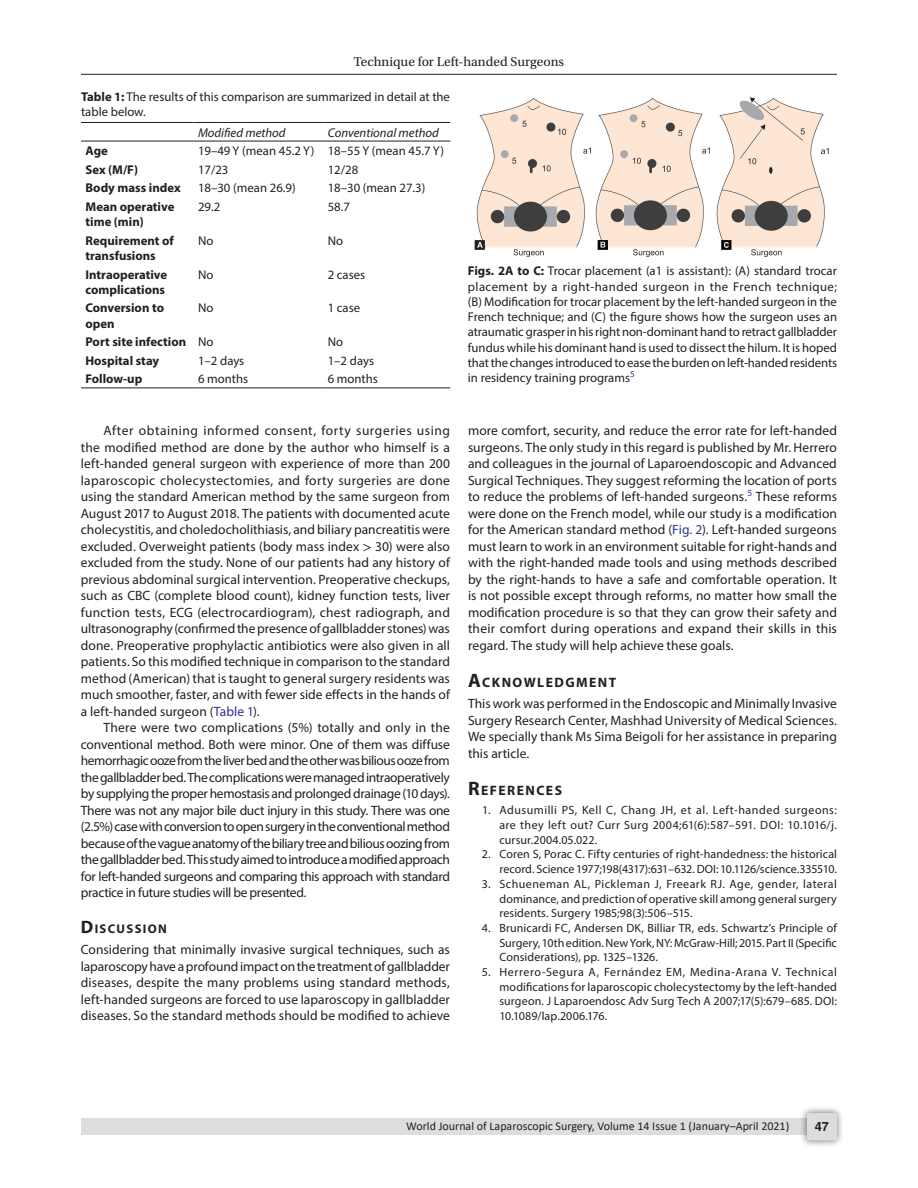
<style>
.page{position:relative;width:918px;height:1188px;background:#fff}
.page>*{position:absolute;margin:0;border:0;box-sizing:border-box;transform-origin:0 0}
.Head-1{font:700 13.65px "Myriad Pro";letter-spacing:.105em;color:#231f20}
.Para-Indent{font:13.5px/16.5px "Myriad Pro";letter-spacing:-.01em;color:#231f20;text-align:justify}
.Para-NoIndent{font:13.5px/16.5px "Myriad Pro";letter-spacing:.005em;color:#231f20;text-align:justify}
.t1{font:13.5px "Utopia Std";color:#231f20}
.FigCaption{font:12.75px/15.3px "Myriad Pro";letter-spacing:-.005em;color:#231f20;text-align:justify}
.TableBody{font:700 12.75px/15.3px "Myriad Pro";color:#231f20}
.TableBody-2{font:12.75px "Myriad Pro";color:#231f20}
.TableCaption{font:12.75px/15.3px "Myriad Pro";color:#231f20}
.TableHeader{font:italic 12.75px "Myriad Pro";color:#231f20}
.t2{font:700 12.75px "Helvetica LT Std";color:#231f20}
.Head-1-2{font:700 12.6px "Myriad Pro";letter-spacing:.105em;color:#231f20}
.References{font:12px/14.7px "Myriad Pro";letter-spacing:.005em;color:#231f20;text-align:justify}
.t3{font:12px "Calibri";color:#231f20}
.s1{font-weight:700}
.s2{font-family:"STIX General"}
.s3{color:#2e3092}
.s4{font-size:18px}
.s5{font-size:19.5px}
</style>
<div class="page">
<hr style="left:81px;top:74px;width:756px;height:1px;background:#231f20">
<div style="left:81px;top:1119px;width:756px;height:16px;background:#dcdddf"></div>
<div style="left:800px;top:1106px;width:44px;height:41px;background:#231f20;opacity:.61"></div>
<div style="left:807px;top:1113px;width:30px;height:27px;background:#dcdddf;border-radius:2px"></div>
<img style="left:474px;top:97px;width:355px;height:160px">
<hr style="left:81px;top:122px;width:113px;height:1px;background:#231f20">
<hr style="left:194px;top:122px;width:129px;height:1px;background:#231f20">
<hr style="left:323px;top:122px;width:127px;height:1px;background:#231f20">
<hr style="left:81px;top:141px;width:113px;height:1px;background:#231f20">
<hr style="left:194px;top:141px;width:129px;height:1px;background:#231f20">
<hr style="left:323px;top:141px;width:127px;height:1px;background:#231f20">
<hr style="left:81px;top:388px;width:113px;height:1px;background:#231f20">
<hr style="left:194px;top:388px;width:129px;height:1px;background:#231f20">
<hr style="left:323px;top:388px;width:127px;height:1px;background:#231f20">
<p class="t1" style="left:354px;top:55px;width:212px">Technique for Left-handed Surgeons</p>
<p class="TableCaption" style="left:81px;top:89px;width:370px"><span class="s1">Table 1:</span> The results of this comparison are summarized in detail at the table below.</p>
<p class="TableHeader" style="left:198px;top:124px;width:89px">Modified method</p>
<p class="TableHeader" style="left:328px;top:124px;width:113px">Conventional method</p>
<p class="TableBody" style="left:86px;top:143px;width:24px">Age</p>
<p class="TableBody-2" style="left:198px;top:143px;width:118px">19–49 Y (mean 45.2 Y)</p>
<p class="TableBody-2" style="left:328px;top:143px;width:118px">18–55 Y (mean 45.7 Y)</p>
<p class="TableBody" style="left:86px;top:161px;width:54px">Sex (M/F)</p>
<p class="TableBody-2" style="left:198px;top:162px;width:32px">17/23</p>
<p class="TableBody-2" style="left:328px;top:162px;width:32px">12/28</p>
<p class="TableBody" style="left:86px;top:180px;width:97px">Body mass index</p>
<p class="TableBody-2" style="left:198px;top:180px;width:99px">18–30 (mean 26.9)</p>
<p class="TableBody-2" style="left:328px;top:180px;width:99px">18–30 (mean 27.3)</p>
<p class="TableBody" style="left:86px;top:198px;width:90px">Mean operative time (min)</p>
<p class="TableBody-2" style="left:198px;top:199px;width:24px">29.2</p>
<p class="TableBody-2" style="left:328px;top:199px;width:24px">58.7</p>
<p class="TableBody" style="left:86px;top:232px;width:90px">Requirement of transfusions</p>
<p class="TableBody-2" style="left:198px;top:233px;width:17px">No</p>
<p class="TableBody-2" style="left:328px;top:233px;width:17px">No</p>
<p class="TableBody" style="left:86px;top:266px;width:83px">Intraoperative complications</p>
<p class="TableBody-2" style="left:198px;top:266px;width:17px">No</p>
<p class="TableBody-2" style="left:328px;top:266px;width:39px">2 cases</p>
<p class="TableBody" style="left:86px;top:300px;width:80px">Conversion to open</p>
<p class="TableBody-2" style="left:198px;top:300px;width:17px">No</p>
<p class="TableBody-2" style="left:328px;top:300px;width:34px">1 case</p>
<p class="TableBody" style="left:86px;top:334px;width:102px">Port site infection</p>
<p class="TableBody-2" style="left:198px;top:334px;width:17px">No</p>
<p class="TableBody-2" style="left:328px;top:334px;width:17px">No</p>
<p class="TableBody" style="left:86px;top:352px;width:75px">Hospital stay</p>
<p class="TableBody-2" style="left:198px;top:353px;width:48px">1–2 days</p>
<p class="TableBody-2" style="left:328px;top:353px;width:48px">1–2 days</p>
<p class="TableBody" style="left:86px;top:371px;width:58px">Follow-up</p>
<p class="TableBody-2" style="left:198px;top:371px;width:52px">6 months</p>
<p class="TableBody-2" style="left:328px;top:371px;width:52px">6 months</p>
<p class="Para-Indent" style="left:81px;top:422px;width:371px;text-indent:22px">After obtaining informed consent, forty surgeries using the modified method are done by the author who himself is a left-handed general surgeon with experience of more than 200 laparoscopic cholecystectomies, and forty surgeries are done using the standard American method by the same surgeon from August 2017 to August 2018. The patients with documented acute cholecystitis, and choledocholithiasis, and biliary pancreatitis were excluded. Overweight patients (body mass index <span class="s2">&gt;</span> 30) were also excluded from the study. None of our patients had any history of previous abdominal surgical intervention. Preoperative checkups, such as CBC (complete blood count), kidney function tests, liver function tests, ECG (electrocardiogram), chest radiograph, and ultrasonography (confirmed the presence of gallbladder stones) was done. Preoperative prophylactic antibiotics were also given in all patients. So this modified technique in comparison to the standard method (American) that is taught to general surgery residents was much smoother, faster, and with fewer side effects in the hands of a left-handed surgeon (<span class="s3">Table 1</span>).</p>
<p class="Para-Indent" style="left:81px;top:719px;width:371px;text-indent:22px">There were two complications (5%) totally and only in the conventional method. Both were minor. One of them was diffuse hemorrhagic ooze from the liver bed and the other was bilious ooze from the gallbladder bed. The complications were managed intraoperatively by supplying the proper hemostasis and prolonged drainage (10 days).<br>There was not any major bile duct injury in this study. There was one (2.5%) case with conversion to open surgery in the conventional method because of the vague anatomy of the biliary tree and bilious oozing from the gallbladder bed. This study aimed to introduce a modified approach for left-handed surgeons and comparing this approach with standard practice in future studies will be presented.</p>
<p class="Head-1-2" style="left:81px;top:921px;width:88px"><span class="s4">D</span>ISCUSSION</p>
<p class="Para-NoIndent" style="left:81px;top:941px;width:371px">Considering that minimally invasive surgical techniques, such as laparoscopy have a profound impact on the treatment of gallbladder diseases, despite the many problems using standard methods, left-handed surgeons are forced to use laparoscopy in gallbladder diseases. So the standard methods should be modified to achieve</p>
<p class="FigCaption" style="left:468px;top:263px;width:371px"><span class="s1">Figs. 2A to C:</span> Trocar placement (a1 is assistant): (A) standard trocar placement by a right-handed surgeon in the French technique; (B) Modification for trocar placement by the left-handed surgeon in the French technique; and (C) the figure shows how the surgeon uses an atraumatic grasper in his right non-dominant hand to retract gallbladder fundus while his dominant hand is used to dissect the hilum. It is hoped that the changes introduced to ease the burden on left-handed residents in residency training programs<sup>5</sup></p>
<p class="Para-NoIndent" style="left:468px;top:422px;width:371px">more comfort, security, and reduce the error rate for left-handed surgeons. The only study in this regard is published by Mr. Herrero and colleagues in the journal of Laparoendoscopic and Advanced Surgical Techniques. They suggest reforming the location of ports to reduce the problems of left-handed surgeons.<sup>5</sup> These reforms were done on the French model, while our study is a modification for the American standard method (<span class="s3">Fig. 2</span>). Left-handed surgeons must learn to work in an environment suitable for right-hands and with the right-handed made tools and using methods described by the right-hands to have a safe and comfortable operation. It is not possible except through reforms, no matter how small the modification procedure is so that they can grow their safety and their comfort during operations and expand their skills in this regard. The study will help achieve these goals.</p>
<p class="Head-1" style="left:468px;top:674px;width:150px"><span class="s5">A</span>CKNOWLEDGMENT</p>
<p class="Para-NoIndent" style="left:468px;top:695px;width:371px">This work was performed in the Endoscopic and Minimally Invasive Surgery Research Center, Mashhad University of Medical Sciences.<br>We specially thank Ms Sima Beigoli for her assistance in preparing this article.</p>
<p class="Head-1" style="left:468px;top:782px;width:96px"><span class="s5">R</span>EFERENCES</p>
<p class="References" style="left:500px;top:803px;width:339px;text-indent:-17px">1. Adusumilli PS, Kell C, Chang JH, et al. Left-handed surgeons: are they left out? Curr Surg 2004;61(6):587–591. DOI: 10.1016/j. cursur.2004.05.022.</p>
<p class="References" style="left:482px;top:847px;width:357px;text-align:right">2. Coren S, Porac C. Fifty centuries of right-handedness: the historical record. Science 1977;198(4317):631–632. DOI: 10.1126/science.335510.</p>
<p class="References" style="left:500px;top:876px;width:339px;text-indent:-18px">3. Schueneman AL, Pickleman J, Freeark RJ. Age, gender, lateral dominance, and prediction of operative skill among general surgery residents. Surgery 1985;98(3):506–515.</p>
<p class="References" style="left:500px;top:920px;width:339px;text-indent:-18px">4. Brunicardi FC, Andersen DK, Billiar TR, eds. Schwartz’s Principle of Surgery, 10th edition. New York, NY: McGraw-Hill; 2015. Part II (Specific Considerations), pp. 1325–1326.</p>
<p class="References" style="left:500px;top:964px;width:339px;text-indent:-18px">5. Herrero-Segura A, Fernández EM, Medina-Arana V. Technical modifications for laparoscopic cholecystectomy by the left-handed surgeon. J Laparoendosc Adv Surg Tech A 2007;17(5):679–685. DOI:<br>10.1089/lap.2006.176.</p>
<p class="t3" style="left:406px;top:1117px;width:385px">World Journal of Laparoscopic Surgery, Volume 14 Issue 1 (January–April 2021)</p>
<p class="t2" style="left:815px;top:1119px;width:16px">47</p>
</div>
